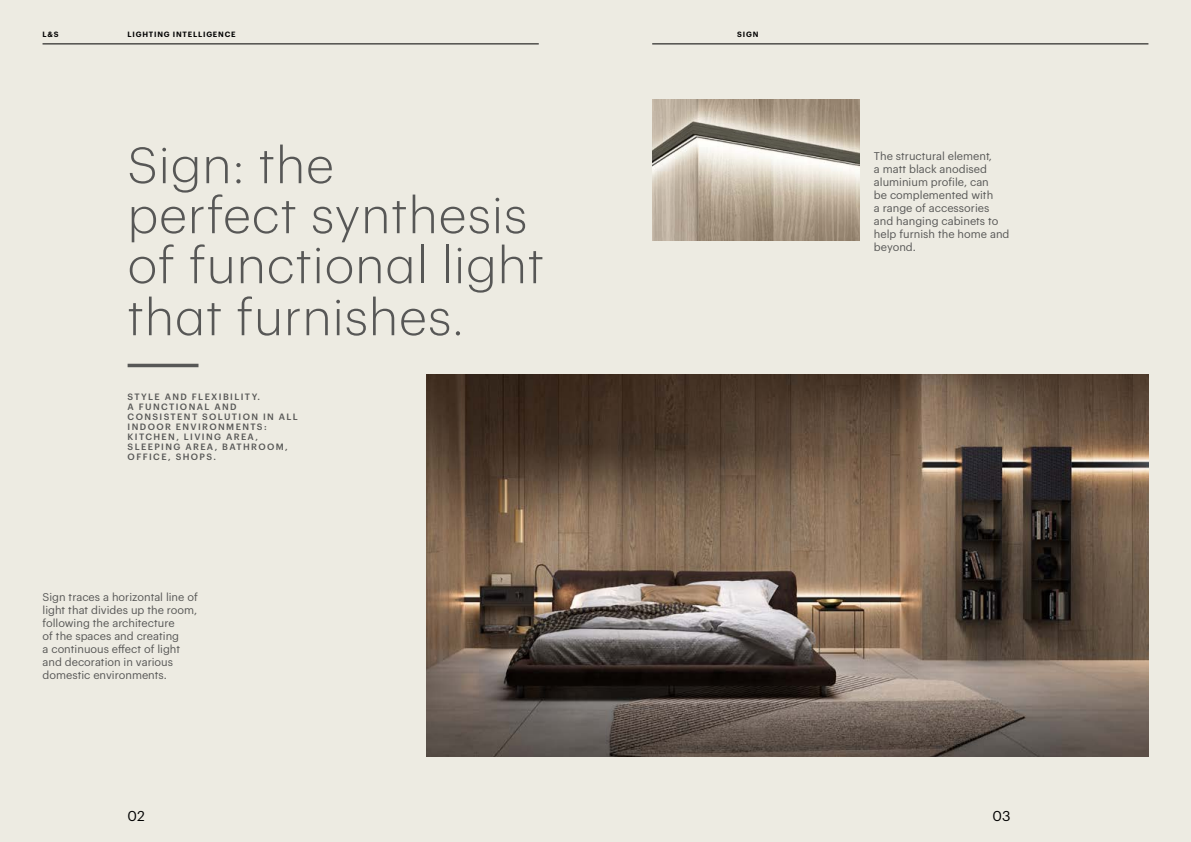
<style>
.page{position:relative;width:1191px;height:842px;background:#edebe2}
.page>*{position:absolute;margin:0;border:0;box-sizing:border-box;transform-origin:0 0}
.t1{font:300 50px/50.7px "Graphik";letter-spacing:.02em;color:#575756}
.t2{font:14px "Graphik";color:#000}
.t3{font:11px/13px "Graphik";color:#575756}
.t4{font:500 9px/10px "Graphik";letter-spacing:.155em;color:#575756}
.t5{font:600 7.5px "Graphik";letter-spacing:.105em;color:#000}
</style>
<div class="page">
<img style="left:427px;top:374px;width:721px;height:383px">
<img style="left:652px;top:99px;width:207px;height:141px">
<hr style="left:128px;top:364px;width:70px;height:3px;background:#575756">
<hr style="left:43px;top:44px;width:496px;height:1px;background:#000">
<hr style="left:652px;top:44px;width:496px;height:1px;background:#000">
<p class="t5" style="left:43px;top:28px;width:17px">L&amp;S</p>
<p class="t5" style="left:128px;top:28px;width:109px">LIGHTING INTELLIGENCE</p>
<h1 class="t1" style="left:128px;top:136px;width:418px">Sign: the<br>perfect synthesis of functional light that furnishes.</h1>
<p class="t4" style="left:128px;top:391px;width:172px">STYLE AND FLEXIBILITY.<br>A FUNCTIONAL AND<br>CONSISTENT SOLUTION IN ALL<br>INDOOR ENVIRONMENTS:<br>KITCHEN, LIVING AREA,<br>SLEEPING AREA, BATHROOM,<br>OFFICE, SHOPS.</p>
<p class="t3" style="left:43px;top:590px;width:157px">Sign traces a horizontal line of light that divides up the room, following the architecture<br>of the spaces and creating<br>a continuous effect of light and decoration in various domestic environments.</p>
<p class="t2" style="left:128px;top:805px;width:19px">02</p>
<p class="t5" style="left:737px;top:28px;width:23px">SIGN</p>
<p class="t3" style="left:874px;top:149px;width:137px">The structural element,<br>a matt black anodised aluminium profile, can<br>be complemented with<br>a range of accessories and hanging cabinets to help furnish the home and beyond.</p>
<p class="t2" style="left:992px;top:805px;width:19px">03</p>
</div>
